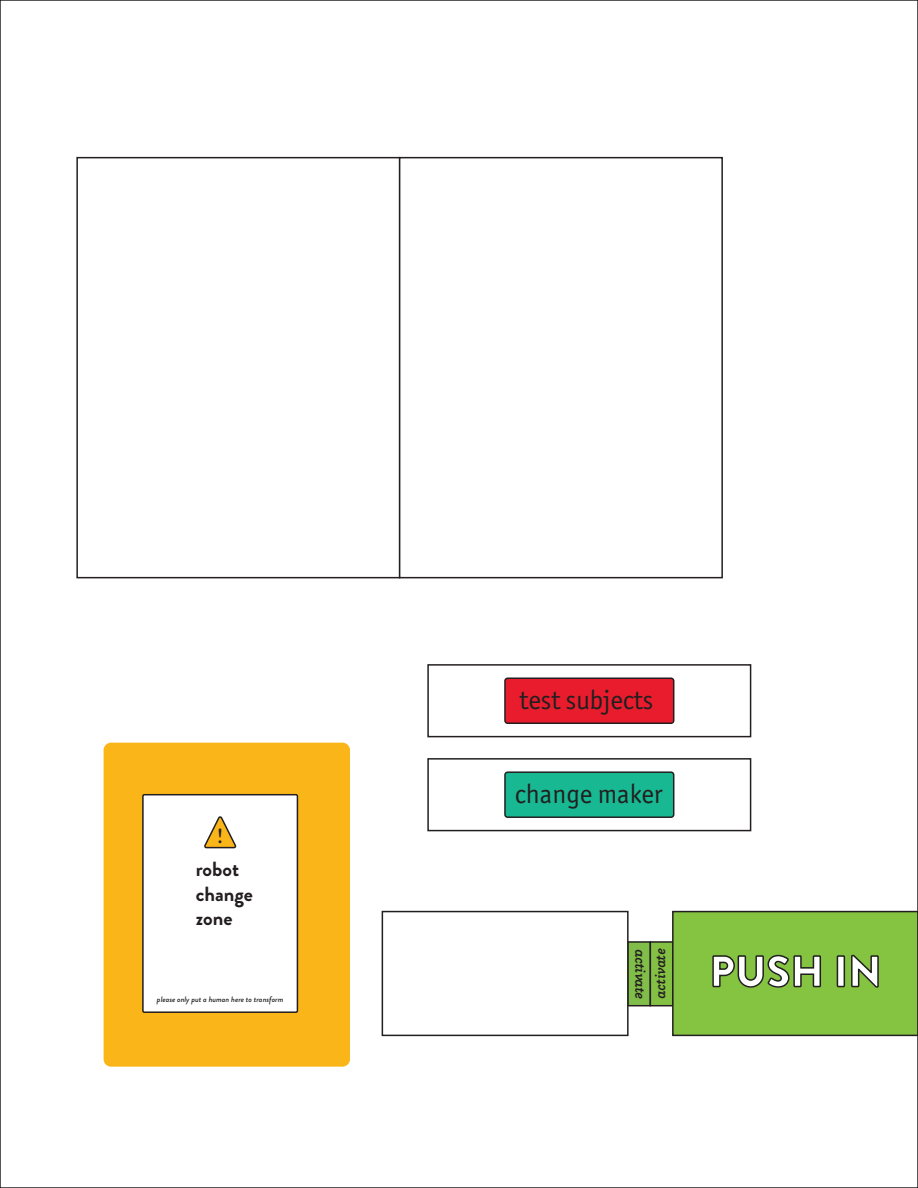
<style>
.page{position:relative;width:918px;height:1188px;background:#fff}
.page>*{position:absolute;margin:0;border:0;box-sizing:border-box;transform-origin:0 0}
.t1{font:900 43.65px "Brandon Grotesque";color:#fff}
.t2{font:27px "Officina Sans ITC Pro";color:#231f20}
.t3{font:700 20.55px/24.6px "Brandon Grotesque";color:#231f20}
.t4{font:500 20.55px "Brandon Grotesque";color:#231f20}
.t5{font:italic 700 14.4px "Bodoni Egyptian Pro";color:#231f20}
.t6{font:italic 500 7.95px "Brandon Grotesque";color:#231f20}
</style>
<div class="page">
<div style="left:76px;top:157px;width:324px;height:421px;background:#fff;border:2px solid #231f20"></div>
<div style="left:399px;top:157px;width:324px;height:421px;background:#fff;border:2px solid #231f20"></div>
<div style="left:104px;top:743px;width:246px;height:324px;background:#fab618;border-radius:8px"></div>
<div style="left:143px;top:795px;width:154px;height:217px;background:#fff;border-radius:2px"></div>
<div style="left:142px;top:794px;width:156px;height:219px;border:2px solid #231f20;border-radius:2px"></div>
<svg style="left:204px;top:816px;width:33px;height:33px"></svg>
<div style="left:627px;top:941px;width:24px;height:65px;background:#81be49;border:2px solid #231f20"></div>
<div style="left:650px;top:941px;width:24px;height:65px;background:#84c044;border:2px solid #231f20"></div>
<div style="left:382px;top:911px;width:247px;height:125px;background:#fff;border:2px solid #231f20"></div>
<svg style="left:672px;top:911px;width:243px;height:125px;background:#7db83d"></svg>
<div style="left:427px;top:664px;width:324px;height:73px;border:2px solid #231f20"></div>
<div style="left:505px;top:678px;width:169px;height:45px;background:#e91c2d;border-radius:3px"></div>
<div style="left:504px;top:678px;width:170px;height:46px;border:2px solid #231f20;border-radius:3px"></div>
<div style="left:427px;top:758px;width:324px;height:73px;border:2px solid #231f20"></div>
<div style="left:505px;top:772px;width:169px;height:45px;background:#17b892;border-radius:3px"></div>
<div style="left:504px;top:771px;width:170px;height:47px;border:2px solid #231f20;border-radius:3px"></div>
<h3 class="t4" style="left:217px;top:821px;width:8px">!</h3>
<h3 class="t3" style="left:196px;top:857px;width:59px">robot change zone</h3>
<p class="t6" style="left:157px;top:994px;width:128px">please only put a human here to transform</p>
<h2 class="t2" style="left:519px;top:684px;width:135px">test subjects</h2>
<h2 class="t2" style="left:515px;top:778px;width:150px">change maker</h2>
<h3 class="t5" style="left:651px;top:999px;width:52px;rotate:-90deg">activate</h3>
<h3 class="t5" style="left:649px;top:949px;width:52px;rotate:90deg">activate</h3>
<h1 class="t1" style="left:709px;top:941px;width:174px">PUSH IN</h1>
</div>
